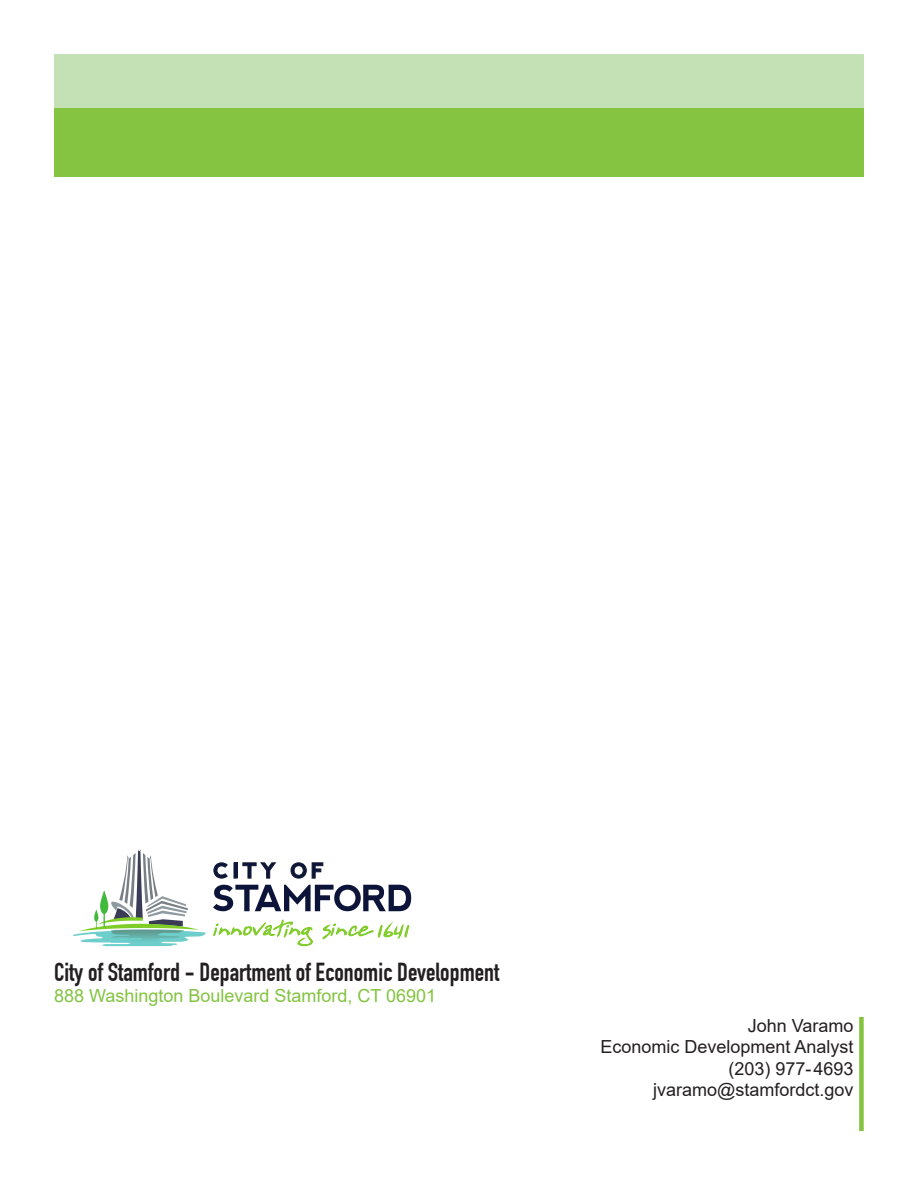
<style>
.page{position:relative;width:918px;height:1188px;background:#fff}
.page>*{position:absolute;margin:0;border:0;box-sizing:border-box;transform-origin:0 0}
.t1{font:700 25.5px "DIN Condensed";color:#231f20}
.t2{font:18px/21.6px "Arial";color:#231f20;text-align:right}
.t3{font:18px "Arial";color:#82c340}
</style>
<div class="page">
<div style="left:54px;top:54px;width:810px;height:122px;background:#84c440"></div>
<div style="left:54px;top:54px;width:810px;height:54px;background:#c4e0b5"></div>
<svg style="left:73px;top:850px;width:133px;height:96px"></svg>
<svg style="left:213px;top:885px;width:198px;height:26px"></svg>
<svg style="left:213px;top:862px;width:15px;height:17px"></svg>
<div style="left:234px;top:862px;width:3px;height:17px;border:1px solid #141b33"></div>
<svg style="left:242px;top:862px;width:35px;height:17px"></svg>
<svg style="left:290px;top:862px;width:34px;height:17px"></svg>
<svg style="left:213px;top:919px;width:100px;height:27px"></svg>
<svg style="left:322px;top:921px;width:88px;height:19px"></svg>
<img style="left:111px;top:930px;width:72px;height:13px">
<div style="left:859px;top:1017px;width:5px;height:114px;background:#82c340"></div>
<p class="t1" style="left:54px;top:957px;width:447px">City of Stamford - Department of Economic Development</p>
<p class="t3" style="left:54px;top:984px;width:384px">888 Washington Boulevard Stamford, CT 06901</p>
<p class="t2" style="left:600px;top:1014px;width:255px">John Varamo<br>Economic Development Analyst</p>
<p class="t2" style="left:729px;top:1058px;width:126px">(203) 977-4693</p>
<p class="t2" style="left:653px;top:1079px;width:202px">jvaramo@stamfordct.gov</p>
</div>
